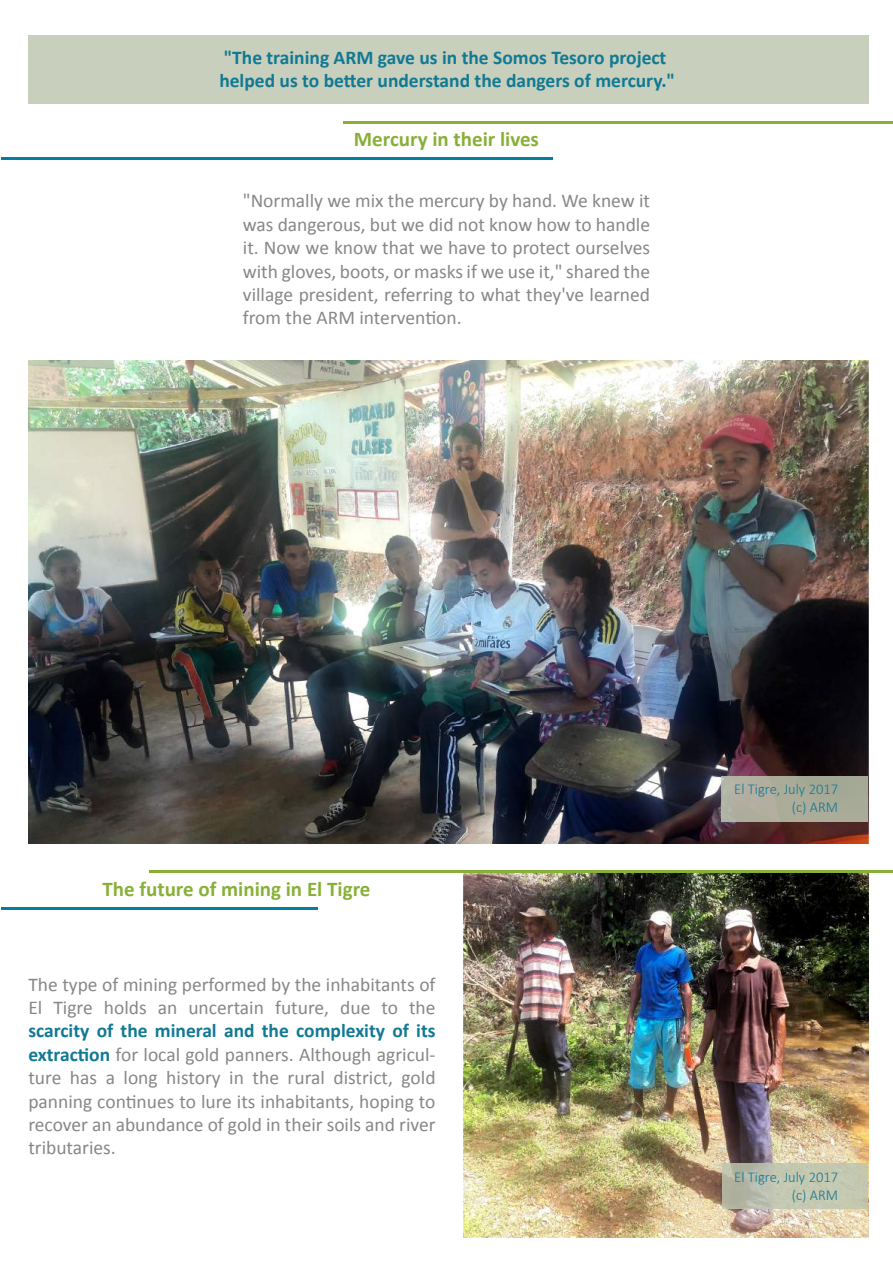
<style>
.page{position:relative;width:893px;height:1263px;background:#fff}
.page>*{position:absolute;margin:0;border:0;box-sizing:border-box;transform-origin:0 0}
.t1{font:700 21px "Calibri";color:#88b037}
.t2{font:19.5px/23.4px "Calibri";color:#868787;text-align:justify}
.t3{font:700 19.5px/23.4px "Calibri";color:#117993}
.t4{font:300 15px/18px "Calibri";color:#117993;text-align:right}
.s1{font-weight:700;color:#117993}
</style>
<div class="page">
<img style="left:28px;top:360px;width:840px;height:483px">
<img style="left:464px;top:873px;width:404px;height:365px">
<div style="left:722px;top:776px;width:146px;height:46px;background:#abac99"></div>
<div style="left:722px;top:1163px;width:146px;height:46px;background:linear-gradient(to right,#b3b7a7,#caceb4)"></div>
<hr style="left:343px;top:121px;width:550px;height:3px;background:#88b037">
<hr style="left:1px;top:157px;width:552px;height:3px;background:#00809e">
<hr style="left:1px;top:907px;width:316px;height:3px;background:#00809e">
<div style="left:29px;top:36px;width:840px;height:68px;background:#c8cfbc"></div>
<hr style="left:150px;top:870px;width:743px;height:2px;background:#88b037">
<p class="t3" style="left:219px;top:45px;width:457px">"The training ARM gave us in the Somos Tesoro project helped us to better understand the dangers of mercury."</p>
<p class="t1" style="left:354px;top:124px;width:187px">Mercury in their lives</p>
<p class="t2" style="left:243px;top:189px;width:409px">"Normally we mix the mercury by hand. We knew it was dangerous, but we did not know how to handle it. Now we know that we have to protect ourselves with gloves, boots, or masks if we use it," shared the village president, referring to what they've learned from the ARM intervention.</p>
<p class="t1" style="left:102px;top:874px;width:269px">The future of mining in El Tigre</p>
<p class="t2" style="left:28px;top:972px;width:409px">The type of mining performed by the inhabitants of<br>El Tigre holds an uncertain future, due to the</p>
<p class="t2" style="left:28px;top:1019px;width:409px"><span class="s1">scarcity of the mineral and the complexity of its extraction</span> for local gold panners. Although agricul&shy;ture has a long history in the rural district, gold panning continues to lure its inhabitants, hoping to recover an abundance of gold in their soils and river tributaries.</p>
<p class="t4" style="left:734px;top:779px;width:105px">El Tigre, July 2017 (c) ARM</p>
<p class="t4" style="left:734px;top:1168px;width:105px">El Tigre, July 2017 (c) ARM</p>
</div>
